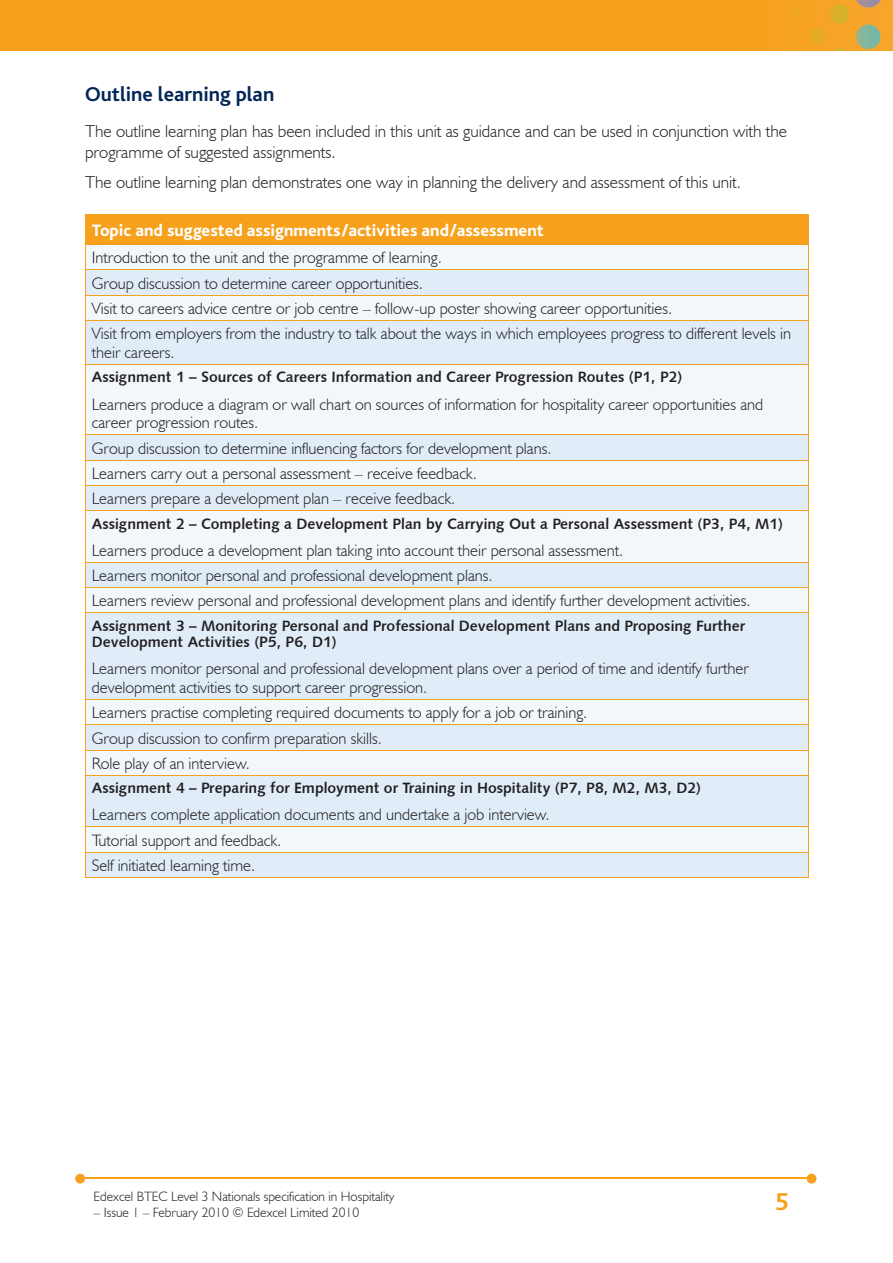
<style>
.page{position:relative;width:893px;height:1263px;background:#fff}
.page>*{position:absolute;margin:0;border:0;box-sizing:border-box;transform-origin:0 0}
.t1{font:700 25.5px "Bliss";color:#f6a01b}
.t2{font:700 21px "Bliss";color:#002556}
.t3{font:300 17.25px/21px "Humanist 521 BT";color:#231f20}
.t4{font:800 17.25px "Bliss";color:#fff}
.t5{font:300 16.5px/25.3px "Humanist 521 BT";color:#231f20}
.t6{font:15px/16.5px "Humanist 531 BT Bold A";color:#231f20}
.t7{font:300 13.5px "Humanist 521 BT";color:#231f20}
</style>
<div class="page">
<img style="left:0;top:0;width:893px;height:51px">
<hr style="left:82px;top:1178px;width:728px;height:1px;background:#f6a01b">
<svg style="left:807px;top:1174px;width:9px;height:9px"></svg>
<svg style="left:75px;top:1174px;width:10px;height:9px"></svg>
<div style="left:85px;top:214px;width:723px;height:30px;background:#f6a01b"></div>
<div style="left:86px;top:245px;width:722px;height:24px;background:#f2f7fb"></div>
<svg style="left:86px;top:270px;width:722px;height:607px;fill:#e0edf8"></svg>
<hr style="left:85px;top:244px;width:724px;height:1px;background:#f6a01b">
<hr style="left:85px;top:214px;width:724px;height:1px;background:#f6a01b">
<hr style="left:85px;top:269px;width:724px;height:1px;background:#f6a01b">
<svg style="left:85px;top:245px;width:1px;height:75px"></svg>
<svg style="left:808px;top:215px;width:1px;height:105px"></svg>
<hr style="left:85px;top:295px;width:724px;height:1px;background:#f6a01b">
<hr style="left:85px;top:321px;width:1px;height:43px;background:#f6a01b">
<hr style="left:808px;top:321px;width:1px;height:43px;background:#f6a01b">
<hr style="left:85px;top:320px;width:724px;height:1px;background:#f6a01b">
<hr style="left:85px;top:365px;width:1px;height:69px;background:#f6a01b">
<hr style="left:808px;top:365px;width:1px;height:69px;background:#f6a01b">
<hr style="left:85px;top:364px;width:724px;height:1px;background:#f6a01b">
<hr style="left:85px;top:434px;width:724px;height:1px;background:#f6a01b">
<hr style="left:85px;top:460px;width:724px;height:1px;background:#f6a01b">
<svg style="left:85px;top:435px;width:1px;height:75px"></svg>
<svg style="left:808px;top:435px;width:1px;height:75px"></svg>
<hr style="left:85px;top:485px;width:724px;height:1px;background:#f6a01b">
<hr style="left:85px;top:511px;width:1px;height:51px;background:#f6a01b">
<hr style="left:808px;top:511px;width:1px;height:51px;background:#f6a01b">
<hr style="left:85px;top:510px;width:724px;height:1px;background:#f6a01b">
<hr style="left:85px;top:562px;width:724px;height:1px;background:#f6a01b">
<svg style="left:85px;top:563px;width:1px;height:49px"></svg>
<svg style="left:808px;top:563px;width:1px;height:49px"></svg>
<hr style="left:85px;top:587px;width:724px;height:1px;background:#f6a01b">
<hr style="left:85px;top:613px;width:1px;height:86px;background:#f6a01b">
<hr style="left:808px;top:613px;width:1px;height:86px;background:#f6a01b">
<hr style="left:85px;top:612px;width:724px;height:1px;background:#f6a01b">
<hr style="left:85px;top:699px;width:724px;height:1px;background:#f6a01b">
<hr style="left:85px;top:724px;width:724px;height:1px;background:#f6a01b">
<svg style="left:85px;top:700px;width:1px;height:75px"></svg>
<svg style="left:808px;top:700px;width:1px;height:75px"></svg>
<hr style="left:85px;top:750px;width:724px;height:1px;background:#f6a01b">
<hr style="left:85px;top:776px;width:1px;height:50px;background:#f6a01b">
<hr style="left:808px;top:776px;width:1px;height:50px;background:#f6a01b">
<hr style="left:85px;top:775px;width:724px;height:1px;background:#f6a01b">
<hr style="left:85px;top:826px;width:724px;height:1px;background:#f6a01b">
<hr style="left:85px;top:877px;width:724px;height:1px;background:#f6a01b">
<svg style="left:85px;top:827px;width:1px;height:50px"></svg>
<svg style="left:808px;top:827px;width:1px;height:50px"></svg>
<hr style="left:85px;top:852px;width:724px;height:1px;background:#f6a01b">
<p class="t2" style="left:85px;top:83px;width:191px">Outline learning plan</p>
<p class="t3" style="left:85px;top:120px;width:704px">The outline learning plan has been included in this unit as guidance and can be used in conjunction with the programme of suggested assignments.</p>
<p class="t3" style="left:85px;top:171px;width:657px">The outline learning plan demonstrates one way in planning the delivery and assessment of this unit.</p>
<p class="t4" style="left:92px;top:221px;width:453px">Topic and suggested assignments/activities and/assessment</p>
<p class="t5" style="left:92px;top:245px;width:701px">Introduction to the unit and the programme of learning.<br>Group discussion to determine career opportunities.<br>Visit to careers advice centre or job centre – follow-up poster showing career opportunities.<br>Visit from employers from the industry to talk about the ways in which employees progress to different levels in</p>
<p class="t5" style="left:92px;top:339px;width:84px">their careers.</p>
<p class="t6" style="left:92px;top:369px;width:592px">Assignment 1 – Sources of Careers Information and Career Progression Routes (P1, P2)</p>
<p class="t5" style="left:92px;top:394px;width:673px;line-height:18.8px">Learners produce a diagram or wall chart on sources of information for hospitality career opportunities and career progression routes.</p>
<p class="t5" style="left:92px;top:435px;width:461px">Group discussion to determine influencing factors for development plans.<br>Learners carry out a personal assessment – receive feedback.<br>Learners prepare a development plan – receive feedback.</p>
<p class="t6" style="left:92px;top:515px;width:693px">Assignment 2 – Completing a Development Plan by Carrying Out a Personal Assessment (P3, P4, M1)</p>
<p class="t5" style="left:92px;top:537px;width:660px">Learners produce a development plan taking into account their personal assessment.<br>Learners monitor personal and professional development plans.<br>Learners review personal and professional development plans and identify further development activities.</p>
<p class="t6" style="left:92px;top:617px;width:655px">Assignment 3 – Monitoring Personal and Professional Development Plans and Proposing Further<br>Development Activities (P5, P6, D1)</p>
<p class="t5" style="left:92px;top:659px;width:659px;line-height:18.8px">Learners monitor personal and professional development plans over a period of time and identify further development activities to support career progression.</p>
<p class="t5" style="left:92px;top:700px;width:497px">Learners practise completing required documents to apply for a job or training.<br>Group discussion to confirm preparation skills.<br>Role play of an interview.</p>
<p class="t6" style="left:92px;top:779px;width:611px">Assignment 4 – Preparing for Employment or Training in Hospitality (P7, P8, M2, M3, D2)</p>
<p class="t5" style="left:92px;top:802px;width:459px">Learners complete application documents and undertake a job interview.<br>Tutorial support and feedback.<br>Self initiated learning time.</p>
<p class="t7" style="left:94px;top:1188px;width:303px">Edexcel BTEC Level 3 Nationals specification in Hospitality</p>
<p class="t7" style="left:94px;top:1204px;width:267px">– Issue 1 – February 2010 © Edexcel Limited 2010</p>
<h1 class="t1" style="left:775px;top:1189px;width:15px">5</h1>
</div>
